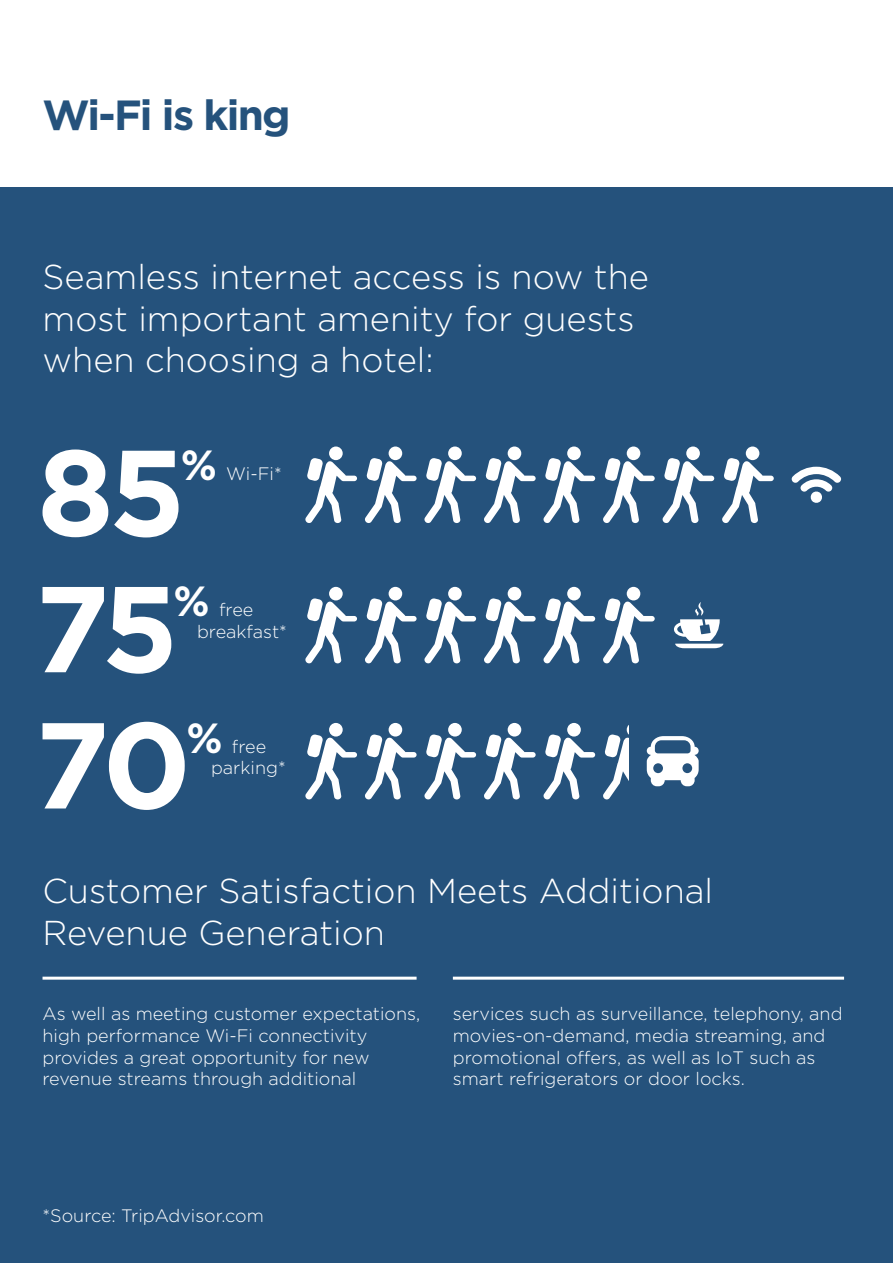
<style>
.page{position:relative;width:893px;height:1263px;background:#fff}
.page>*{position:absolute;margin:0;border:0;box-sizing:border-box;transform-origin:0 0}
.t1{font:700 121.8px "Gotham";color:#fff}
.t2{font:700 42.15px "Gotham";letter-spacing:-.04em;color:#25527c}
.t3{font:700 42.15px "Gotham";color:#fff}
.t4{font:300 34.5px/41.4px "Gotham";color:#fff}
.t5{font:300 18px/21.6px "Gotham";color:#fff}
</style>
<div class="page">
<div style="left:0;top:187px;width:893px;height:1076px;background:#25527c"></div>
<svg style="left:674px;top:602px;width:49px;height:46px"></svg>
<svg style="left:791px;top:467px;width:50px;height:36px"></svg>
<svg style="left:647px;top:736px;width:52px;height:50px"></svg>
<svg style="left:305px;top:458px;width:52px;height:65px"></svg>
<div style="left:329px;top:446px;width:14px;height:14px;background:#fff;border-radius:50%"></div>
<svg style="left:305px;top:598px;width:52px;height:66px"></svg>
<div style="left:329px;top:587px;width:14px;height:13px;background:#fff;border-radius:50%"></div>
<svg style="left:305px;top:734px;width:52px;height:66px"></svg>
<div style="left:329px;top:723px;width:14px;height:13px;background:#fff;border-radius:50%"></div>
<svg style="left:365px;top:458px;width:52px;height:65px"></svg>
<div style="left:389px;top:446px;width:13px;height:14px;background:#fff;border-radius:50%"></div>
<svg style="left:365px;top:598px;width:52px;height:66px"></svg>
<div style="left:389px;top:587px;width:13px;height:13px;background:#fff;border-radius:50%"></div>
<svg style="left:365px;top:734px;width:52px;height:66px"></svg>
<div style="left:389px;top:723px;width:13px;height:13px;background:#fff;border-radius:50%"></div>
<svg style="left:424px;top:458px;width:52px;height:65px"></svg>
<div style="left:448px;top:446px;width:14px;height:14px;background:#fff;border-radius:50%"></div>
<svg style="left:424px;top:598px;width:52px;height:66px"></svg>
<div style="left:448px;top:587px;width:14px;height:13px;background:#fff;border-radius:50%"></div>
<svg style="left:424px;top:734px;width:52px;height:66px"></svg>
<div style="left:448px;top:723px;width:14px;height:13px;background:#fff;border-radius:50%"></div>
<svg style="left:484px;top:458px;width:52px;height:65px"></svg>
<div style="left:508px;top:446px;width:13px;height:14px;background:#fff;border-radius:50%"></div>
<svg style="left:484px;top:598px;width:52px;height:66px"></svg>
<div style="left:508px;top:587px;width:13px;height:13px;background:#fff;border-radius:50%"></div>
<svg style="left:484px;top:734px;width:52px;height:66px"></svg>
<div style="left:508px;top:723px;width:13px;height:13px;background:#fff;border-radius:50%"></div>
<svg style="left:543px;top:458px;width:52px;height:65px"></svg>
<div style="left:567px;top:446px;width:14px;height:14px;background:#fff;border-radius:50%"></div>
<svg style="left:543px;top:598px;width:52px;height:66px"></svg>
<div style="left:567px;top:587px;width:14px;height:13px;background:#fff;border-radius:50%"></div>
<svg style="left:543px;top:734px;width:52px;height:66px"></svg>
<div style="left:567px;top:723px;width:14px;height:13px;background:#fff;border-radius:50%"></div>
<svg style="left:603px;top:458px;width:52px;height:65px"></svg>
<div style="left:627px;top:446px;width:13px;height:14px;background:#fff;border-radius:50%"></div>
<svg style="left:603px;top:598px;width:52px;height:66px"></svg>
<div style="left:627px;top:587px;width:13px;height:13px;background:#fff;border-radius:50%"></div>
<svg style="left:662px;top:458px;width:52px;height:65px"></svg>
<div style="left:686px;top:446px;width:14px;height:14px;background:#fff;border-radius:50%"></div>
<svg style="left:722px;top:458px;width:52px;height:65px"></svg>
<div style="left:746px;top:446px;width:13px;height:14px;background:#fff;border-radius:50%"></div>
<svg style="left:603px;top:725px;width:26px;height:74px"></svg>
<hr style="left:453px;top:977px;width:391px;height:3px;background:#fff">
<hr style="left:43px;top:977px;width:374px;height:3px;background:#fff">
<h2 class="t2" style="left:43px;top:87px;width:250px">Wi-Fi is king</h2>
<h3 class="t4" style="left:43px;top:255px;width:608px">Seamless internet access is now the most important amenity for guests when choosing a hotel:</h3>
<h1 class="t1" style="left:37px;top:412px;width:150px">85</h1>
<h2 class="t3" style="left:181px;top:437px;width:38px">%</h2>
<p class="t5" style="left:226px;top:463px;width:57px">Wi-Fi*</p>
<h1 class="t1" style="left:34px;top:548px;width:146px">75</h1>
<h2 class="t3" style="left:174px;top:574px;width:38px">%</h2>
<p class="t5" style="left:197px;top:599px;width:91px;text-indent:22px">free breakfast*</p>
<h1 class="t1" style="left:34px;top:685px;width:159px">70</h1>
<h2 class="t3" style="left:186px;top:710px;width:38px">%</h2>
<p class="t5" style="left:211px;top:735px;width:76px;text-align:center">free parking*</p>
<h3 class="t4" style="left:43px;top:869px;width:672px">Customer Satisfaction Meets Additional<br>Revenue Generation</h3>
<p class="t5" style="left:43px;top:1003px;width:379px">As well as meeting customer expectations, high performance Wi-Fi connectivity provides a great opportunity for new revenue streams through additional</p>
<p class="t5" style="left:453px;top:1003px;width:391px">services such as surveillance, telephony, and movies-on-demand, media streaming, and promotional offers, as well as IoT such as smart refrigerators or door locks.</p>
<p class="t5" style="left:43px;top:1204px;width:223px">*Source: TripAdvisor.com</p>
</div>
